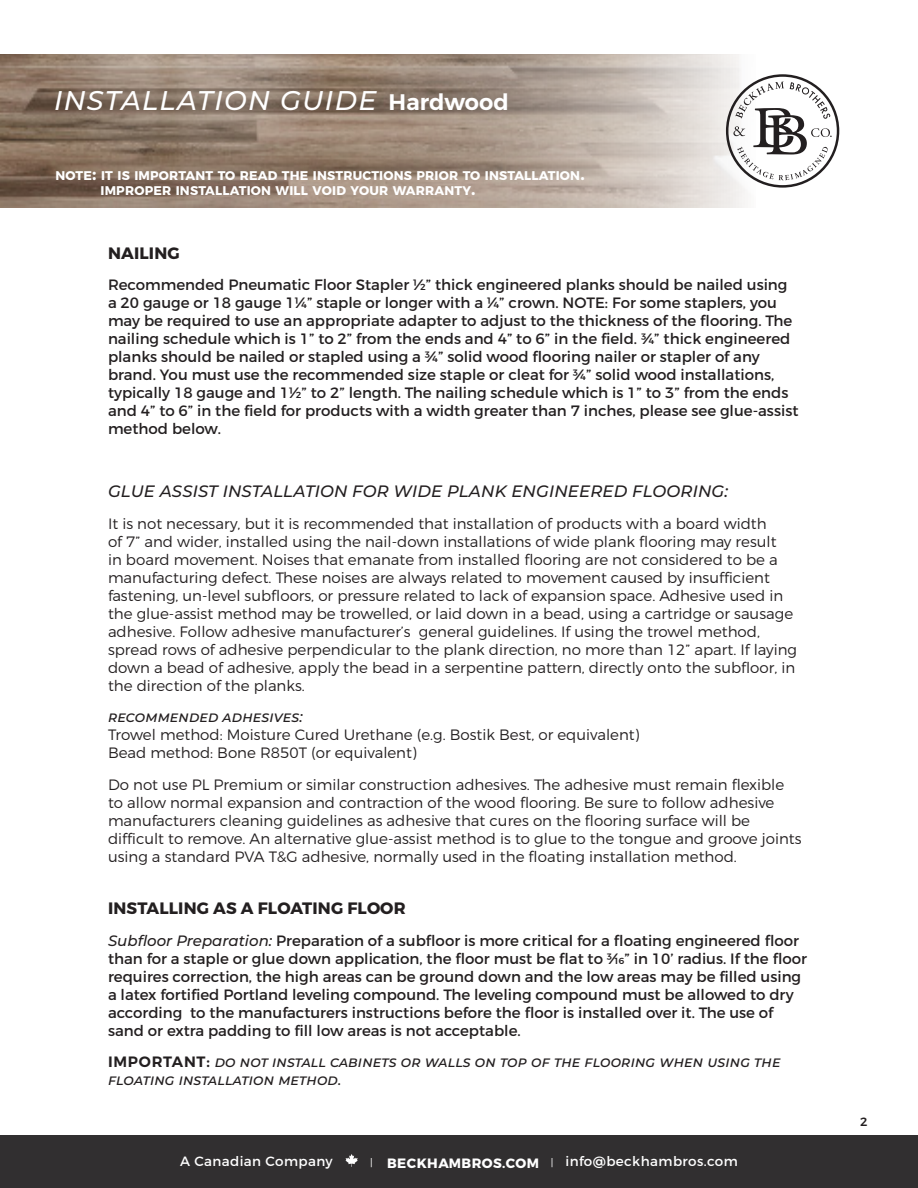
<style>
.page{position:relative;width:918px;height:1188px;background:#fff}
.page>*{position:absolute;margin:0;border:0;box-sizing:border-box;transform-origin:0 0}
.t1{font:italic 500 27px "Montserrat";letter-spacing:.05em;color:#fff}
.t2{font:italic 500 16.5px "Montserrat";letter-spacing:.01em;color:#231f20}
.t3{font:700 16.5px "Montserrat";letter-spacing:.01em;color:#231f20}
.t4{font:300 15px/18px "Montserrat";color:#231f20}
.t5{font:15px/18px "Montserrat";color:#231f20}
.t6{font:italic 500 15px/18px "Montserrat";color:#231f20}
.t7{font:13.5px "Montserrat";letter-spacing:.03em;color:#fff}
.t8{font:700 12.6px/15px "Montserrat";letter-spacing:.015em;color:#fff}
.t9{font:500 12px "Montserrat";color:#231f20}
.s1{font-weight:600;font-style:normal;font-size:22.5px}
.s2{font-size:18px}
.s3{font-weight:500;font-style:italic}
.s4{font-weight:600;font-style:normal}
.s5{font-family:"Avenir";font-size:12px}
.s6{font-weight:700}
</style>
<div class="page">
<div style="left:0;top:1135px;width:918px;height:53px;background:#312f30"></div>
<svg style="left:345px;top:1154px;width:13px;height:13px"></svg>
<img style="left:0;top:54px;width:745px;height:154px">
<svg style="left:726px;top:74px;width:113px;height:114px"></svg>
<p class="t1" style="left:54px;top:81px;width:456px">INSTALLATION GUIDE <span class="s1">Hardwood</span></p>
<p class="t8" style="left:100px;top:168px;width:486px;text-indent:-45px">NOTE<span class="s2">:</span> IT IS IMPORTANT TO READ THE INSTRUCTIONS PRIOR TO INSTALLATION<span class="s2">.<br></span>IMPROPER INSTALLATION WILL VOID YOUR WARRANTY<span class="s2">.</span></p>
<p class="t3" style="left:108px;top:242px;width:73px">NAILING</p>
<p class="t5" style="left:108px;top:276px;width:692px">Recommended Pneumatic Floor Stapler 1/2” thick engineered planks should be nailed using a 20 gauge or 18 gauge 11/4” staple or longer with a 1/4” crown. NOTE: For some staplers, you may be required to use an appropriate adapter to adjust to the thickness of the flooring. The nailing schedule which is 1” to 2” from the ends and 4” to 6” in the field. 3/4” thick engineered planks should be nailed or stapled using a 3/4” solid wood flooring nailer or stapler of any brand. You must use the recommended size staple or cleat for 3/4” solid wood installations, typically 18 gauge and 11/2” to 2” length. The nailing schedule which is 1” to 3” from the ends and 4” to 6” in the field for products with a width greater than 7 inches, please see glue-assist method below.</p>
<p class="t2" style="left:108px;top:480px;width:622px">GLUE ASSIST INSTALLATION FOR WIDE PLANK ENGINEERED FLOORING:</p>
<p class="t4" style="left:108px;top:514px;width:691px">It is not necessary, but it is recommended that installation of products with a board width<br>of 7” and wider, installed using the nail-down installations of wide plank flooring may result<br>in board movement. Noises that emanate from installed flooring are not considered to be a manufacturing defect. These noises are always related to movement caused by insufficient fastening, un-level subfloors, or pressure related to lack of expansion space. Adhesive used in the glue-assist method may be trowelled, or laid down in a bead, using a cartridge or sausage adhesive. Follow adhesive manufacturer’s general guidelines. If using the trowel method, spread rows of adhesive perpendicular to the plank direction, no more than 12” apart. If laying down a bead of adhesive, apply the bead in a serpentine pattern, directly onto the subfloor, in the direction of the planks.</p>
<p class="t4" style="left:108px;top:707px;width:533px"><span class="s3">recommended adhesives:<br></span>Trowel method: Moisture Cured Urethane (e.g. Bostik Best, or equivalent)<br>Bead method: Bone R850T (or equivalent)</p>
<p class="t4" style="left:108px;top:775px;width:695px">Do not use PL Premium or similar construction adhesives. The adhesive must remain flexible to allow normal expansion and contraction of the wood flooring. Be sure to follow adhesive manufacturers cleaning guidelines as adhesive that cures on the flooring surface will be difficult to remove. An alternative glue-assist method is to glue to the tongue and groove joints using a standard PVA T&amp;G adhesive, normally used in the floating installation method.</p>
<p class="t3" style="left:108px;top:898px;width:299px">INSTALLING AS A FLOATING FLOOR</p>
<p class="t5" style="left:108px;top:931px;width:701px"><span class="s3">Subfloor Preparation:</span> Preparation of a subfloor is more critical for a floating engineered floor than for a staple or glue down application, the floor must be flat to 3/16” in 10’ radius. If the floor requires correction, the high areas can be ground down and the low areas may be filled using a latex fortified Portland leveling compound. The leveling compound must be allowed to dry according to the manufacturers instructions before the floor is installed over it. The use of sand or extra padding to fill low areas is not acceptable.</p>
<p class="t6" style="left:108px;top:1052px;width:674px"><span class="s4">IMPORTANT:</span> do not install cabinets or walls on top of the flooring when using the floating installation method.</p>
<p class="t7" style="left:180px;top:1153px;width:154px">A Canadian Company</p>
<p class="t7" style="left:370px;top:1153px;width:369px"><span class="s5">|</span> <span class="s6">BECKHAMBROS.COM</span> <span class="s5">|</span> info@beckhambros.com</p>
<p class="t9" style="left:860px;top:1115px;width:9px">2</p>
</div>
